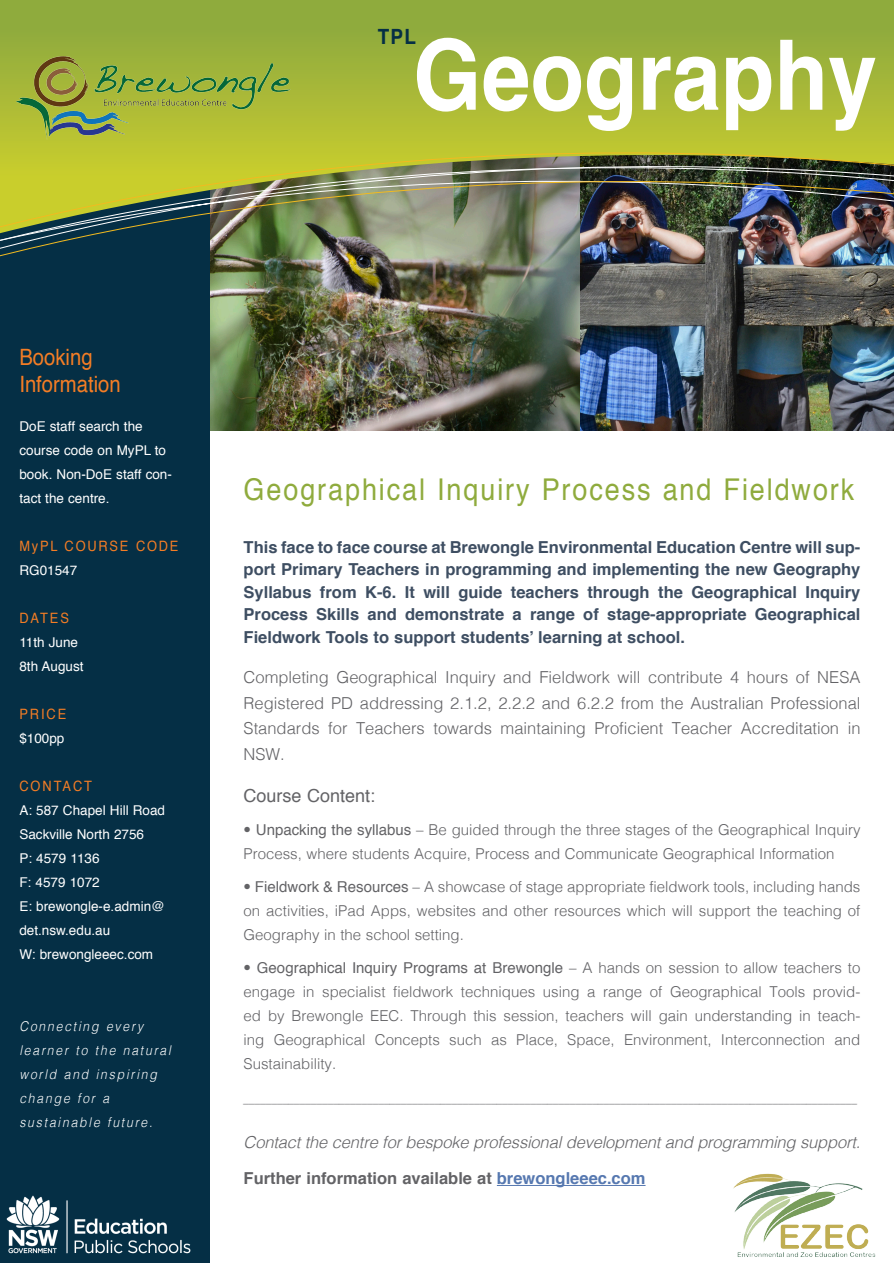
<style>
.page{position:relative;width:894px;height:1263px;background:#fff}
.page>*{position:absolute;margin:0;border:0;box-sizing:border-box;transform-origin:0 0}
.t1{font:700 97.5px "Helvetica";color:#fff;scale:.9 1}
.t2{font:30px "Helvetica";letter-spacing:.07em;color:#8fab3d;scale:.9 1}
.t3{font:22.5px/27.2px "Helvetica";color:#f47d25;scale:.9 1}
.t4{font:700 21px "Helvetica";color:#052f45;scale:.9 1}
.t5{font:18px "Helvetica";color:#636366}
.t6{font:700 16.5px/22.5px "Helvetica";color:#3e4e62;text-align:justify}
.t7{font:300 16.5px/25.5px "Helvetica";color:#636366;text-align:justify}
.t8{font:italic 300 16.5px "Helvetica";letter-spacing:-.01em;color:#636366}
.t9{font:700 16.5px "Helvetica";color:#636366}
.t10{font:300 15px/24px "Helvetica";color:#636366;text-align:justify}
.t11{font:14.25px "Helvetica";letter-spacing:.14em;color:#f47d25;scale:.9 1}
.t12{font:13.5px/24px "Helvetica";color:#fff}
.t13{font:italic 300 13.5px/24px "Helvetica";letter-spacing:.15em;color:#fff;scale:.9 1}
.t14{font:italic 300 11.25px "Helvetica";color:#636366}
.s1{font-weight:400}
.s2{color:#5678b0}
</style>
<div class="page">
<img style="left:578px;top:278px;width:315px;height:152px">
<img style="left:209px;top:278px;width:369px;height:152px">
<div style="left:0;top:49px;width:209px;height:1214px;background:#052f45"></div>
<svg style="left:0;top:0;width:893px;height:122px;background:#9bb13a"></svg>
<img style="left:0;top:122px;width:893px;height:156px">
<img style="left:16px;top:27px;width:343px;height:112px">
<img style="left:7px;top:1195px;width:184px;height:58px">
<img style="left:733px;top:1173px;width:143px;height:84px">
<hr style="left:496px;top:1185px;width:149px;height:1px;background:#5678b0">
<p class="t4" style="left:378px;top:20px;width:44px">TPL</p>
<p class="t1" style="left:413px;top:-3px;width:516px">Geography</p>
<p class="t3" style="left:19px;top:344px;width:114px">Booking<br>Information</p>
<p class="t12" style="left:19px;top:414px;width:154px">DoE staff search the course code on MyPL to book. Non-DoE staff con&shy;tact the centre.</p>
<p class="t11" style="left:19px;top:534px;width:178px">MyPL COURSE CODE</p>
<p class="t12" style="left:19px;top:558px;width:59px">RG01547</p>
<p class="t11" style="left:19px;top:606px;width:57px">DATES</p>
<p class="t12" style="left:19px;top:630px;width:60px">11th June</p>
<p class="t12" style="left:19px;top:654px;width:66px">8th August</p>
<p class="t11" style="left:19px;top:702px;width:54px">PRICE</p>
<p class="t12" style="left:19px;top:726px;width:47px">$100pp</p>
<p class="t11" style="left:19px;top:774px;width:82px">CONTACT</p>
<p class="t12" style="left:19px;top:798px;width:147px">A: 587 Chapel Hill Road</p>
<p class="t12" style="left:19px;top:822px;width:126px">Sackville North 2756</p>
<p class="t12" style="left:19px;top:846px;width:82px">P: 4579 1136</p>
<p class="t12" style="left:19px;top:870px;width:82px">F: 4579 1072</p>
<p class="t12" style="left:19px;top:894px;width:147px">E: brewongle-e.admin@ det.nsw.edu.au</p>
<p class="t12" style="left:19px;top:942px;width:135px">W: brewongleeec.com</p>
<p class="t13" style="left:19px;top:1013px;width:170px">Connecting every learner to the natural world and inspiring change for a</p>
<p class="t13" style="left:19px;top:1109px;width:149px">sustainable future.</p>
<p class="t2" style="left:243px;top:466px;width:679px">Geographical Inquiry Process and Fieldwork</p>
<p class="t6" style="left:243px;top:536px;width:618px">This face to face course at Brewongle Environmental Education Centre will sup&shy;port Primary Teachers in programming and implementing the new Geography Syllabus from K-6. It will guide teachers through the Geographical Inquiry Process Skills and demonstrate a range of stage-appropriate Geographical Fieldwork Tools to support students’ learning at school.</p>
<p class="t7" style="left:243px;top:663px;width:618px">Completing Geographical Inquiry and Fieldwork will contribute 4 hours of NESA Registered PD addressing 2.1.2, 2.2.2 and 6.2.2 from the Australian Professional Standards for Teachers towards maintaining Proficient Teacher Accreditation in NSW.</p>
<p class="t5" style="left:243px;top:781px;width:133px">Course Content:</p>
<p class="t10" style="left:243px;top:816px;width:618px">• <span class="s1">Unpacking the syllabus</span> – Be guided through the three stages of the Geographical Inquiry<br>Process, where students Acquire, Process and Communicate Geographical Information</p>
<p class="t10" style="left:243px;top:873px;width:618px">• <span class="s1">Fieldwork &amp; Resources</span> – A showcase of stage appropriate fieldwork tools, including hands on activities, iPad Apps, websites and other resources which will support the teaching of Geography in the school setting.</p>
<p class="t10" style="left:243px;top:954px;width:618px">• <span class="s1">Geographical Inquiry Programs at Brewongle</span> – A hands on session to allow teachers to engage in specialist fieldwork techniques using a range of Geographical Tools provid&shy;ed by Brewongle EEC. Through this session, teachers will gain understanding in teach&shy;ing Geographical Concepts such as Place, Space, Environment, Interconnection and Sustainability.</p>
<p class="t14" style="left:243px;top:1089px;width:615px">_____________________________________________________________________________________________________________</p>
<p class="t8" style="left:243px;top:1128px;width:618px">Contact the centre for bespoke professional development and programming support.</p>
<p class="t9" style="left:243px;top:1165px;width:403px">Further information available at <span class="s2">brewongleeec.com</span></p>
</div>
